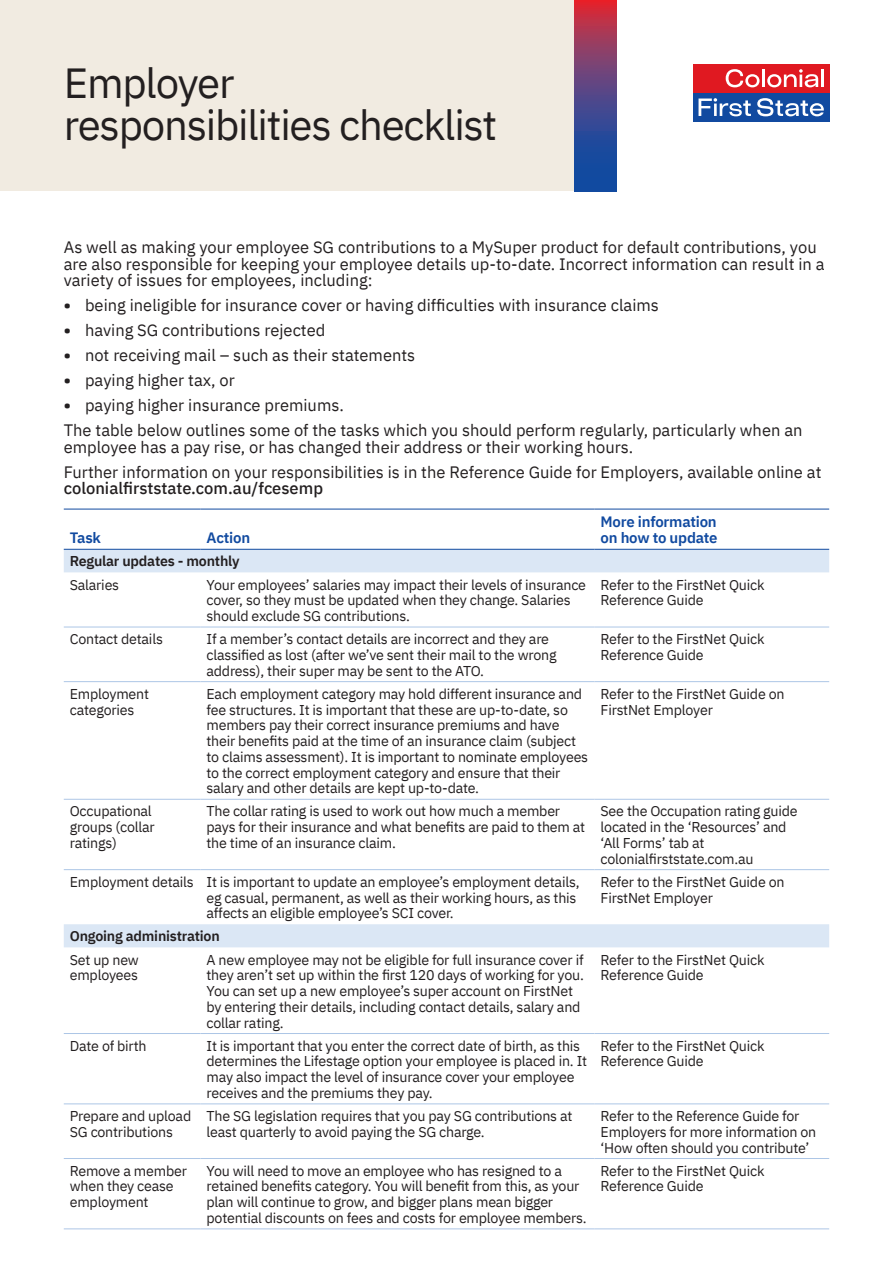
<style>
.page{position:relative;width:893px;height:1263px;background:#fff}
.page>*{position:absolute;margin:0;border:0;box-sizing:border-box;transform-origin:0 0}
.CFS_02_Headline{font:42px/42px "IBM Plex Sans";letter-spacing:-.03em;color:#231f20}
.CFS_01_Body{font:16.5px/16.5px "IBM Plex Sans";color:#231f20}
.CFS_01_List_Bullet_1{font:16.5px "IBM Plex Sans";color:#231f20}
.CFS_04_Table_Col_Hea{font:600 15px/16.5px "IBM Plex Sans";letter-spacing:-.015em;color:#114aa0}
.CFS_04_Table_Body{font:14.25px/15.8px "IBM Plex Sans";letter-spacing:-.015em;color:#231f20}
.CFS_04_Table_Body-2{font:600 14.25px "IBM Plex Sans";letter-spacing:-.015em;color:#231f20}
.s1{font-weight:700}
.s2{font-weight:500}
</style>
<div class="page">
<div style="left:693px;top:64px;width:136px;height:29px;background:#e01921"></div>
<div style="left:693px;top:93px;width:136px;height:29px;background:#114aa0"></div>
<svg style="left:726px;top:69px;width:33px;height:18px"></svg>
<hr style="left:762px;top:70px;width:3px;height:17px;background:#fff">
<hr style="left:821px;top:70px;width:3px;height:17px;background:#fff">
<svg style="left:767px;top:69px;width:51px;height:18px"></svg>
<svg style="left:757px;top:98px;width:67px;height:18px"></svg>
<svg style="left:698px;top:98px;width:53px;height:18px"></svg>
<div style="left:0;top:0;width:574px;height:191px;background:#f1ebe1"></div>
<svg style="left:574px;top:0;width:43px;height:191px;background:#5e427d"></svg>
<svg style="left:64px;top:550px;width:765px;height:397px"></svg>
<hr style="left:64px;top:627px;width:137px;height:1px;background:#adc6e6">
<hr style="left:201px;top:627px;width:394px;height:1px;background:#adc6e6">
<hr style="left:595px;top:627px;width:234px;height:1px;background:#adc6e6">
<hr style="left:64px;top:681px;width:137px;height:1px;background:#adc6e6">
<hr style="left:201px;top:681px;width:394px;height:1px;background:#adc6e6">
<hr style="left:595px;top:681px;width:234px;height:1px;background:#adc6e6">
<hr style="left:64px;top:799px;width:137px;height:1px;background:#adc6e6">
<hr style="left:201px;top:799px;width:394px;height:1px;background:#adc6e6">
<hr style="left:595px;top:799px;width:234px;height:1px;background:#adc6e6">
<hr style="left:64px;top:869px;width:137px;height:1px;background:#adc6e6">
<hr style="left:201px;top:869px;width:394px;height:1px;background:#adc6e6">
<hr style="left:595px;top:869px;width:234px;height:1px;background:#adc6e6">
<hr style="left:64px;top:1033px;width:137px;height:1px;background:#adc6e6">
<hr style="left:201px;top:1033px;width:394px;height:1px;background:#adc6e6">
<hr style="left:595px;top:1033px;width:234px;height:1px;background:#adc6e6">
<hr style="left:64px;top:1103px;width:137px;height:1px;background:#adc6e6">
<hr style="left:201px;top:1103px;width:394px;height:1px;background:#adc6e6">
<hr style="left:595px;top:1103px;width:234px;height:1px;background:#adc6e6">
<hr style="left:64px;top:1158px;width:137px;height:1px;background:#adc6e6">
<hr style="left:201px;top:1158px;width:394px;height:1px;background:#adc6e6">
<hr style="left:595px;top:1158px;width:234px;height:1px;background:#adc6e6">
<hr style="left:64px;top:1228px;width:137px;height:1px;background:#adc6e6">
<hr style="left:201px;top:1228px;width:394px;height:1px;background:#adc6e6">
<hr style="left:595px;top:1228px;width:234px;height:1px;background:#adc6e6">
<hr style="left:64px;top:509px;width:137px;height:1px;background:#114aa0">
<hr style="left:201px;top:509px;width:394px;height:1px;background:#114aa0">
<hr style="left:595px;top:509px;width:234px;height:1px;background:#114aa0">
<hr style="left:64px;top:549px;width:137px;height:1px;background:#114aa0">
<hr style="left:201px;top:549px;width:394px;height:1px;background:#114aa0">
<hr style="left:595px;top:549px;width:234px;height:1px;background:#114aa0">
<h1 class="CFS_02_Headline" style="left:64px;top:59px;width:435px">Employer responsibilities checklist</h1>
<p class="CFS_01_Body" style="left:64px;top:238px;width:762px">As well as making your employee SG contributions to a MySuper product for default contributions, you are also responsible for keeping your employee details up-to-date. Incorrect information can result in a variety of issues for employees, including:</p>
<p class="CFS_01_List_Bullet_1" style="left:64px;top:293px;width:597px"><span class="s1">•</span> being ineligible for insurance cover or having difficulties with insurance claims</p>
<p class="CFS_01_List_Bullet_1" style="left:64px;top:318px;width:263px"><span class="s1">•</span> having SG contributions rejected</p>
<p class="CFS_01_List_Bullet_1" style="left:64px;top:343px;width:353px"><span class="s1">•</span> not receiving mail – such as their statements</p>
<p class="CFS_01_List_Bullet_1" style="left:64px;top:368px;width:173px"><span class="s1">•</span> paying higher tax, or</p>
<p class="CFS_01_List_Bullet_1" style="left:64px;top:393px;width:282px"><span class="s1">•</span> paying higher insurance premiums.</p>
<p class="CFS_01_Body" style="left:64px;top:421px;width:740px">The table below outlines some of the tasks which you should perform regularly, particularly when an employee has a pay rise, or has changed their address or their working hours.</p>
<p class="CFS_01_Body" style="left:64px;top:462px;width:759px">Further information on your responsibilities is in the Reference Guide for Employers, available online at <span class="s2">colonialfirststate.com.au/fcesemp</span></p>
<h6 class="CFS_04_Table_Col_Hea" style="left:70px;top:528px;width:33px">Task</h6>
<h6 class="CFS_04_Table_Col_Hea" style="left:207px;top:528px;width:45px">Action</h6>
<h6 class="CFS_04_Table_Col_Hea" style="left:601px;top:512px;width:118px">More information on how to update</h6>
<p class="CFS_04_Table_Body-2" style="left:70px;top:550px;width:171px">Regular updates - monthly</p>
<p class="CFS_04_Table_Body" style="left:70px;top:575px;width:51px">Salaries</p>
<p class="CFS_04_Table_Body" style="left:207px;top:575px;width:381px">Your employees’ salaries may impact their levels of insurance cover, so they must be updated when they change. Salaries should exclude SG contributions.</p>
<p class="CFS_04_Table_Body" style="left:601px;top:575px;width:166px">Refer to the FirstNet Quick<br>Reference Guide</p>
<p class="CFS_04_Table_Body" style="left:70px;top:630px;width:95px">Contact details</p>
<p class="CFS_04_Table_Body" style="left:207px;top:630px;width:351px">If a member’s contact details are incorrect and they are classified as lost (after we’ve sent their mail to the wrong address), their super may be sent to the ATO.</p>
<p class="CFS_04_Table_Body" style="left:601px;top:630px;width:166px">Refer to the FirstNet Quick<br>Reference Guide</p>
<p class="CFS_04_Table_Body" style="left:70px;top:685px;width:81px">Employment categories</p>
<p class="CFS_04_Table_Body" style="left:207px;top:685px;width:383px">Each employment category may hold different insurance and fee structures. It is important that these are up-to-date, so members pay their correct insurance premiums and have their benefits paid at the time of an insurance claim (subject to claims assessment). It is important to nominate employees to the correct employment category and ensure that their salary and other details are kept up-to-date.</p>
<p class="CFS_04_Table_Body" style="left:601px;top:685px;width:186px">Refer to the FirstNet Guide on<br>FirstNet Employer</p>
<p class="CFS_04_Table_Body" style="left:70px;top:802px;width:86px">Occupational groups (collar ratings)</p>
<p class="CFS_04_Table_Body" style="left:207px;top:802px;width:380px">The collar rating is used to work out how much a member pays for their insurance and what benefits are paid to them at the time of an insurance claim.</p>
<p class="CFS_04_Table_Body" style="left:601px;top:802px;width:199px">See the Occupation rating guide located in the ‘Resources’ and ‘All Forms’ tab at colonialfirststate.com.au</p>
<p class="CFS_04_Table_Body" style="left:70px;top:873px;width:126px">Employment details</p>
<p class="CFS_04_Table_Body" style="left:207px;top:873px;width:375px">It is important to update an employee’s employment details, eg casual, permanent, as well as their working hours, as this affects an eligible employee’s SCI cover.</p>
<p class="CFS_04_Table_Body" style="left:601px;top:873px;width:186px">Refer to the FirstNet Guide on<br>FirstNet Employer</p>
<p class="CFS_04_Table_Body-2" style="left:70px;top:925px;width:151px">Ongoing administration</p>
<p class="CFS_04_Table_Body" style="left:70px;top:950px;width:71px">Set up new employees</p>
<p class="CFS_04_Table_Body" style="left:207px;top:950px;width:379px">A new employee may not be eligible for full insurance cover if they aren’t set up within the first 120 days of working for you.<br>You can set up a new employee’s super account on FirstNet by entering their details, including contact details, salary and collar rating.</p>
<p class="CFS_04_Table_Body" style="left:601px;top:950px;width:166px">Refer to the FirstNet Quick<br>Reference Guide</p>
<p class="CFS_04_Table_Body" style="left:70px;top:1036px;width:78px">Date of birth</p>
<p class="CFS_04_Table_Body" style="left:207px;top:1036px;width:382px">It is important that you enter the correct date of birth, as this determines the Lifestage option your employee is placed in. It may also impact the level of insurance cover your employee receives and the premiums they pay.</p>
<p class="CFS_04_Table_Body" style="left:601px;top:1036px;width:166px">Refer to the FirstNet Quick<br>Reference Guide</p>
<p class="CFS_04_Table_Body" style="left:70px;top:1107px;width:123px">Prepare and upload<br>SG contributions</p>
<p class="CFS_04_Table_Body" style="left:207px;top:1107px;width:367px">The SG legislation requires that you pay SG contributions at least quarterly to avoid paying the SG charge.</p>
<p class="CFS_04_Table_Body" style="left:601px;top:1107px;width:217px">Refer to the Reference Guide for<br>Employers for more information on ‘How often should you contribute’</p>
<p class="CFS_04_Table_Body" style="left:70px;top:1161px;width:119px">Remove a member when they cease employment</p>
<p class="CFS_04_Table_Body" style="left:207px;top:1161px;width:382px">You will need to move an employee who has resigned to a retained benefits category. You will benefit from this, as your plan will continue to grow, and bigger plans mean bigger potential discounts on fees and costs for employee members.</p>
<p class="CFS_04_Table_Body" style="left:601px;top:1161px;width:166px">Refer to the FirstNet Quick<br>Reference Guide</p>
</div>
